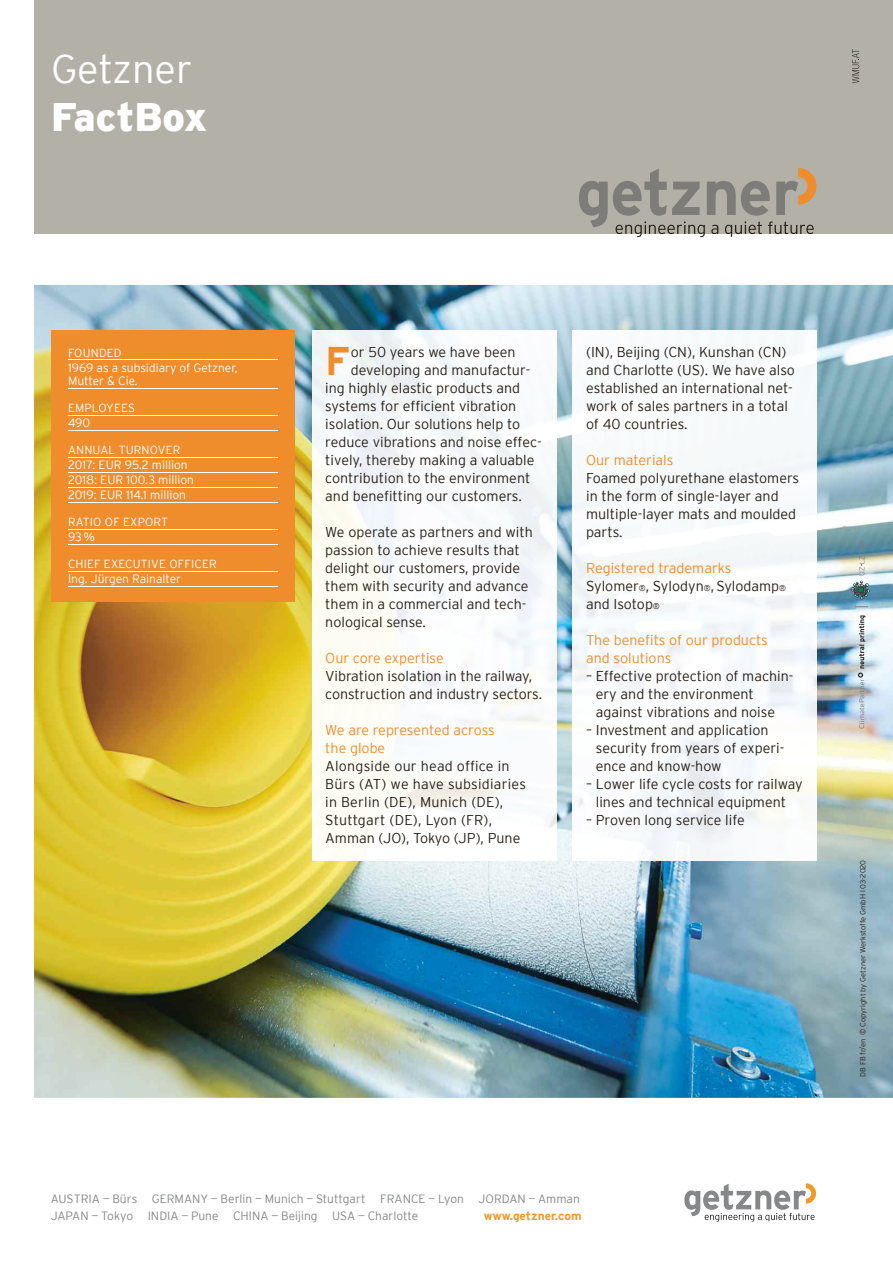
<style>
.page{position:relative;width:893px;height:1263px;background:#fff}
.page>*{position:absolute;margin:0;border:0;box-sizing:border-box;transform-origin:0 0}
.t1{font:700 39.9px "Interstate";color:#ef8c2c}
.t2{font:300 39.75px "Interstate";color:#fff}
.t3{font:900 39.75px "Interstate";letter-spacing:-.005em;color:#fff}
.t4{font:300 14.25px/18px "Interstate";color:#292019}
.t5{font:300 14.25px/18px "Interstate";color:#ef8c2c}
.t6{font:300 12px/15px "Interstate";color:#fff}
.t7{font:300 12px/17.4px "Interstate";color:#868789}
.t8{font:700 12px "Interstate";color:#f29a28}
.t9{font:300 11.7px "Interstate";letter-spacing:.015em;color:#fff}
.t10{font:300 7.5px "Interstate";color:#292019}
.s1{color:#ef8c2c}
.s2{font-size:8.25px}
</style>
<div class="page">
<img style="left:34px;top:285px;width:859px;height:813px">
<div style="left:51px;top:331px;width:244px;height:271px;background:#ef8c2c"></div>
<img style="left:312px;top:331px;width:244px;height:530px">
<img style="left:573px;top:331px;width:243px;height:530px">
<div style="left:34px;top:0;width:859px;height:234px;background:#b3b1a7"></div>
<svg style="left:852px;top:49px;width:7px;height:34px"></svg>
<svg style="left:858px;top:615px;width:8px;height:113px"></svg>
<svg style="left:851px;top:581px;width:19px;height:18px"></svg>
<svg style="left:855px;top:606px;width:13px;height:1px"></svg>
<svg style="left:859px;top:541px;width:5px;height:34px"></svg>
<svg style="left:684px;top:1183px;width:132px;height:39px"></svg>
<svg style="left:579px;top:168px;width:237px;height:69px"></svg>
<hr style="left:68px;top:359px;width:210px;height:1px;background:#fff">
<hr style="left:68px;top:388px;width:210px;height:1px;background:#fff">
<hr style="left:68px;top:415px;width:210px;height:1px;background:#fff">
<hr style="left:68px;top:430px;width:210px;height:1px;background:#fff">
<hr style="left:68px;top:457px;width:210px;height:1px;background:#fff">
<hr style="left:68px;top:472px;width:210px;height:1px;background:#fff">
<hr style="left:68px;top:487px;width:210px;height:1px;background:#fff">
<hr style="left:68px;top:502px;width:210px;height:1px;background:#fff">
<hr style="left:68px;top:529px;width:210px;height:1px;background:#fff">
<hr style="left:68px;top:544px;width:210px;height:1px;background:#fff">
<hr style="left:68px;top:571px;width:210px;height:1px;background:#fff">
<hr style="left:68px;top:586px;width:210px;height:1px;background:#fff">
<h2 class="t2" style="left:51px;top:46px;width:143px">Getzner</h2>
<h2 class="t3" style="left:51px;top:94px;width:157px">FactBox</h2>
<p class="t9" style="left:68px;top:346px;width:55px">FOUNDED</p>
<p class="t6" style="left:68px;top:362px;width:171px;line-height:13.5px">1969 as a subsidiary of Getzner,<br>Mutter &amp; Cie.</p>
<p class="t9" style="left:68px;top:401px;width:68px">EMPLOYEES</p>
<p class="t6" style="left:68px;top:416px;width:24px">490</p>
<p class="t9" style="left:68px;top:443px;width:114px">ANNUAL TURNOVER</p>
<p class="t6" style="left:68px;top:457px;width:127px">2017: EUR 95.2 million<br>2018: EUR 100.3 million<br>2019: EUR 114.1 million</p>
<p class="t9" style="left:68px;top:515px;width:102px">RATIO OF EXPORT</p>
<p class="t6" style="left:68px;top:529px;width:28px">93 %</p>
<p class="t9" style="left:68px;top:557px;width:150px">CHIEF EXECUTIVE OFFICER</p>
<p class="t6" style="left:68px;top:571px;width:115px">Ing. Jürgen Rainalter</p>
<h1 class="t1" style="left:325px;top:346px;width:26px">F</h1>
<p class="t4" style="left:351px;top:343px;width:166px">or 50 years we have been</p>
<p class="t4" style="left:351px;top:361px;width:181px">developing and manufactur-</p>
<p class="t4" style="left:325px;top:379px;width:196px">ing highly elastic products and</p>
<p class="t4" style="left:325px;top:397px;width:192px">systems for efficient vibration</p>
<p class="t4" style="left:325px;top:415px;width:196px">isolation. Our solutions help to</p>
<p class="t4" style="left:325px;top:433px;width:218px">reduce vibrations and noise effec-</p>
<p class="t4" style="left:325px;top:451px;width:211px">tively, thereby making a valuable</p>
<p class="t4" style="left:325px;top:469px;width:207px">contribution to the environment</p>
<p class="t4" style="left:325px;top:487px;width:198px">and benefitting our customers.</p>
<p class="t4" style="left:325px;top:523px;width:209px">We operate as partners and with passion to achieve results that delight our customers, provide them with security and advance them in a commercial and tech&shy;nological sense.</p>
<p class="t5" style="left:325px;top:649px;width:120px">Our core expertise</p>
<p class="t4" style="left:325px;top:667px;width:218px">Vibration isolation in the railway, construction and industry sectors.</p>
<p class="t5" style="left:325px;top:721px;width:171px">We are represented across the globe</p>
<p class="t4" style="left:325px;top:757px;width:202px">Alongside our head office in<br>Bürs (AT) we have subsidiaries in Berlin (DE), Munich (DE),<br>Stuttgart (DE), Lyon (FR),<br>Amman (JO), Tokyo (JP), Pune</p>
<p class="t4" style="left:586px;top:343px;width:210px">(IN), Beijing (CN), Kunshan (CN) and Charlotte (US). We have also established an international net&shy;work of sales partners in a total of 40 countries.</p>
<p class="t5" style="left:586px;top:451px;width:89px">Our materials</p>
<p class="t4" style="left:586px;top:469px;width:215px">Foamed polyurethane elastomers in the form of single-layer and multiple-layer mats and moulded parts.</p>
<p class="t4" style="left:586px;top:559px;width:202px"><span class="s1">Registered trademarks<br></span>Sylomer<span class="s2">®</span>, Sylodyn<span class="s2">®</span>, Sylodamp<span class="s2">® </span>and Isotop<span class="s2">®</span></p>
<p class="t5" style="left:586px;top:631px;width:183px">The benefits of our products and solutions</p>
<p class="t4" style="left:596px;top:667px;width:199px;text-indent:-10px">– Effective protection of machin&shy;ery and the environment against vibrations and noise</p>
<p class="t4" style="left:596px;top:721px;width:190px;text-indent:-10px">– Investment and application security from years of experi&shy;ence and know-how</p>
<p class="t4" style="left:586px;top:775px;width:218px;text-align:center">– Lower life cycle costs for railway lines and technical equipment</p>
<p class="t4" style="left:586px;top:811px;width:160px">– Proven long service life</p>
<p class="t7" style="left:51px;top:1191px;width:531px">AUSTRIA — Bürs GERMANY — Berlin — Munich — Stuttgart FRANCE — Lyon JORDAN — Amman<br>JAPAN — Tokyo INDIA — Pune CHINA — Beijing USA — Charlotte</p>
<p class="t8" style="left:484px;top:1212px;width:99px">www.getzner.com</p>
<p class="t10" style="left:859px;top:1077px;width:219px;rotate:-90deg">DB FB fr/en © Copyright by Getzner Werkstoffe GmbH l 03-2020</p>
</div>
